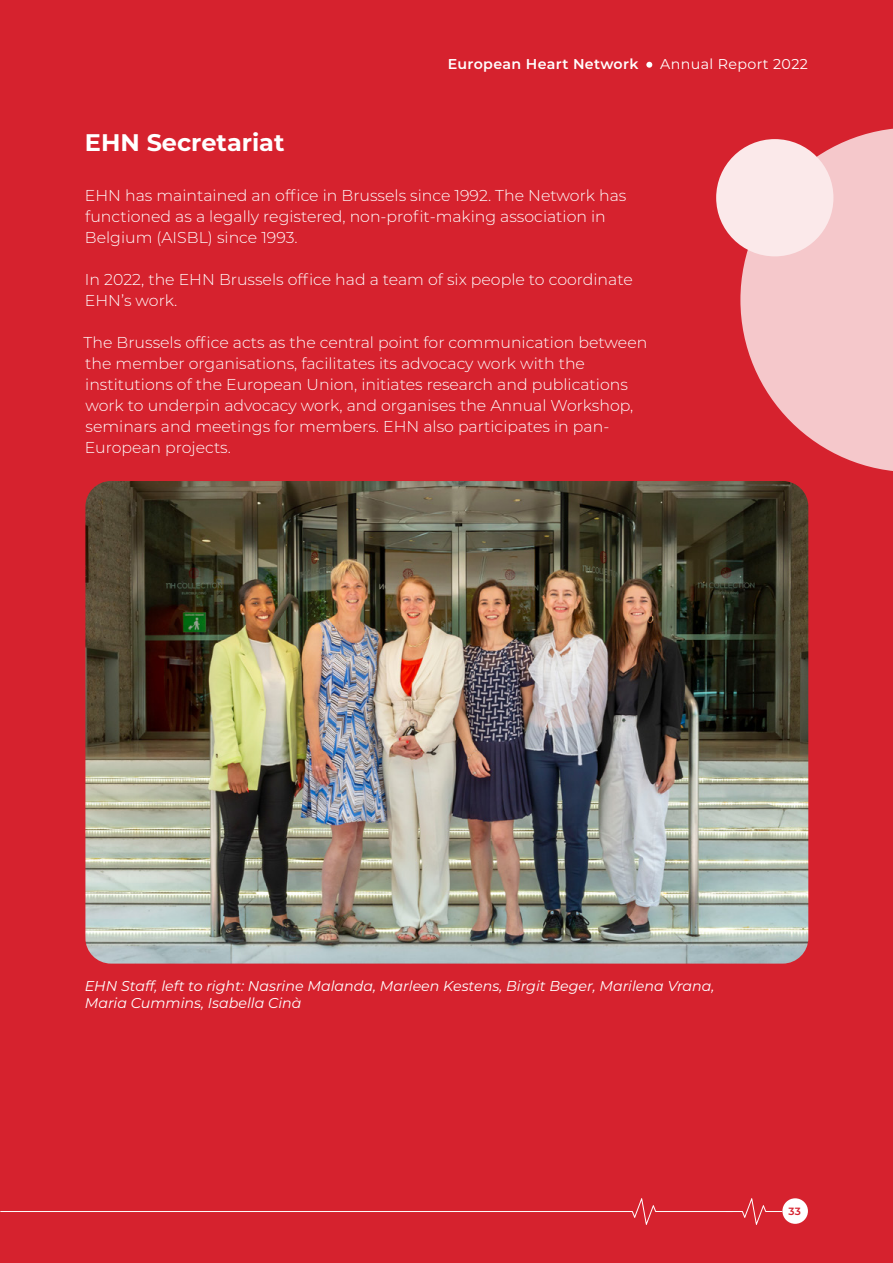
<style>
.page{position:relative;width:893px;height:1263px;background:#d6222e}
.page>*{position:absolute;margin:0;border:0;box-sizing:border-box;transform-origin:0 0}
.t1{font:700 24px "Montserrat";color:#fff}
.t2{font:300 15.75px/21px "Montserrat";color:#fff}
.t3{font:italic 14.25px/17.1px "Montserrat";color:#fff}
.t4{font:600 14.25px "Montserrat";letter-spacing:.025em;color:#fff}
.t5{font:14.25px "Montserrat";letter-spacing:.025em;color:#fff}
.t6{font:600 10.5px "Montserrat";color:#d6222e}
</style>
<div class="page">
<svg style="left:740px;top:128px;width:153px;height:343px;fill:#f5c8cb"></svg>
<img style="left:85px;top:481px;width:723px;height:482px">
<div style="left:716px;top:139px;width:117px;height:117px;background:#fbe9ea;border-radius:50%"></div>
<div style="left:782px;top:1198px;width:26px;height:26px;background:#fff;border-radius:50%"></div>
<svg style="left:646px;top:62px;width:6px;height:6px"></svg>
<svg style="left:0;top:1198px;width:783px;height:27px"></svg>
<p class="t4" style="left:448px;top:54px;width:192px">European Heart Network</p>
<p class="t5" style="left:660px;top:54px;width:149px">Annual Report 2022</p>
<h1 class="t1" style="left:85px;top:125px;width:201px">EHN Secretariat</h1>
<p class="t2" style="left:85px;top:184px;width:543px">EHN has maintained an office in Brussels since 1992. The Network has functioned as a legally registered, non-profit-making association in<br>Belgium (AISBL) since 1993.</p>
<p class="t2" style="left:85px;top:268px;width:549px">In 2022, the EHN Brussels office had a team of six people to coordinate<br>EHN’s work.</p>
<p class="t2" style="left:84px;top:331px;width:565px">The Brussels office acts as the central point for communication between the member organisations, facilitates its advocacy work with the institutions of the European Union, initiates research and publications work to underpin advocacy work, and organises the Annual Workshop, seminars and meetings for members. EHN also participates in pan-European projects.</p>
<p class="t3" style="left:85px;top:977px;width:631px">EHN Staff, left to right: Nasrine Malanda, Marleen Kestens, Birgit Beger, Marilena Vrana,<br>Maria Cummins, Isabella Cinà</p>
<p class="t6" style="left:788px;top:1203px;width:14px">33</p>
</div>
